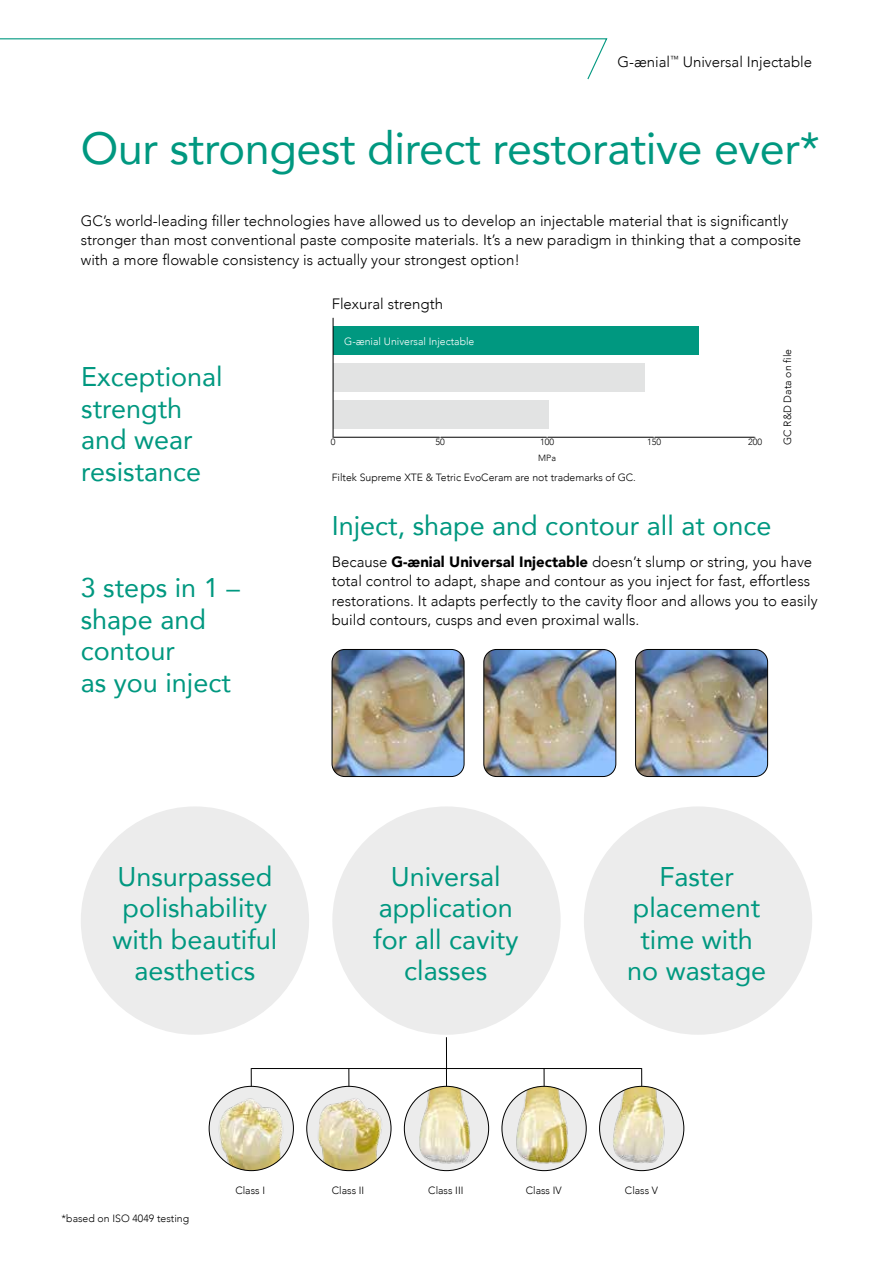
<style>
.page{position:relative;width:893px;height:1263px;background:#fff}
.page>*{position:absolute;margin:0;border:0;box-sizing:border-box;transform-origin:0 0}
.t1{font:45px "Avenir";letter-spacing:-.01em;color:#009880}
.t2{font:27px/31.5px "Avenir";color:#009880;text-align:center}
.t3{font:300 15px/19.5px "Avenir";color:#000}
.t4{font:300 10.5px "Avenir";color:#000}
.t5{font:300 10.5px "Avenir";color:#fff}
.t6{font:300 9px "Avenir";color:#000}
.s1{font-weight:900}
</style>
<div class="page">
<svg style="left:0;top:38px;width:608px;height:42px"></svg>
<div style="left:332px;top:806px;width:229px;height:229px;background:#ececec;border-radius:50%"></div>
<div style="left:584px;top:806px;width:228px;height:229px;background:#ececec;border-radius:50%"></div>
<div style="left:81px;top:806px;width:228px;height:229px;background:#ececec;border-radius:50%"></div>
<img style="left:332px;top:649px;width:132px;height:127px">
<div style="left:332px;top:649px;width:132px;height:128px;border:1px solid #000;border-radius:13px"></div>
<img style="left:485px;top:649px;width:131px;height:127px">
<div style="left:483px;top:649px;width:133px;height:128px;border:1px solid #000;border-radius:13px"></div>
<img style="left:636px;top:649px;width:132px;height:127px">
<div style="left:635px;top:649px;width:133px;height:128px;border:1px solid #000;border-radius:13px"></div>
<div style="left:333px;top:327px;width:365px;height:28px;background:#009880"></div>
<div style="left:333px;top:363px;width:312px;height:29px;background:#e2e3e3"></div>
<div style="left:333px;top:400px;width:215px;height:28px;background:#e2e3e3"></div>
<hr style="left:333px;top:437px;width:422px;height:1px;background:#000">
<hr style="left:333px;top:318px;width:1px;height:119px;background:#000">
<hr style="left:446px;top:1037px;width:1px;height:32px;background:#000">
<svg style="left:251px;top:1069px;width:1px;height:17px"></svg>
<svg style="left:348px;top:1069px;width:1px;height:17px"></svg>
<svg style="left:446px;top:1069px;width:1px;height:17px"></svg>
<svg style="left:544px;top:1069px;width:1px;height:17px"></svg>
<svg style="left:641px;top:1069px;width:1px;height:17px"></svg>
<img style="left:209px;top:1086px;width:84px;height:85px">
<img style="left:307px;top:1086px;width:84px;height:85px">
<img style="left:404px;top:1086px;width:85px;height:85px">
<img style="left:503px;top:1086px;width:83px;height:85px">
<img style="left:599px;top:1086px;width:85px;height:85px">
<hr style="left:251px;top:1068px;width:391px;height:1px;background:#000">
<p class="t3" style="left:617px;top:52px;width:196px">G-ænial<sup>™</sup> Universal Injectable</p>
<h1 class="t1" style="left:81px;top:112px;width:740px">Our strongest direct restorative ever*</h1>
<p class="t3" style="left:81px;top:211px;width:722px">GC’s world-leading filler technologies have allowed us to develop an injectable material that is significantly stronger than most conventional paste composite materials. It’s a new paradigm in thinking that a composite with a more flowable consistency is actually your strongest option!</p>
<p class="t3" style="left:332px;top:294px;width:113px">Flexural strength</p>
<h2 class="t2" style="left:81px;top:360px;width:143px;text-align:left">Exceptional strength and wear resistance</h2>
<h2 class="t2" style="left:81px;top:571px;width:161px;text-align:left">3 steps in 1 – shape and contour<br>as you inject</h2>
<p class="t5" style="left:344px;top:335px;width:132px">G-ænial Universal Injectable</p>
<p class="t6" style="left:331px;top:437px;width:6px">0</p>
<p class="t6" style="left:435px;top:437px;width:11px">50</p>
<p class="t6" style="left:540px;top:437px;width:16px">100</p>
<p class="t6" style="left:647px;top:437px;width:16px">150</p>
<p class="t6" style="left:748px;top:437px;width:16px">200</p>
<p class="t6" style="left:538px;top:452px;width:19px">MPa</p>
<p class="t4" style="left:332px;top:471px;width:306px">Filtek Supreme XTE &amp; Tetric EvoCeram are not trademarks of GC.</p>
<p class="t4" style="left:781px;top:445px;width:97px;rotate:-90deg">GC R&amp;D Data on file</p>
<h2 class="t2" style="left:332px;top:509px;width:441px">Inject, shape and contour all at once</h2>
<p class="t3" style="left:332px;top:552px;width:487px">Because <span class="s1">G-ænial Universal Injectable</span> doesn’t slump or string, you have total control to adapt, shape and contour as you inject for fast, effortless restorations. It adapts perfectly to the cavity floor and allows you to easily build contours, cusps and even proximal walls.</p>
<h2 class="t2" style="left:112px;top:859px;width:167px">Unsurpassed polishability with beautiful aesthetics</h2>
<h2 class="t2" style="left:627px;top:860px;width:141px">Faster placement time with no wastage</h2>
<h2 class="t2" style="left:373px;top:860px;width:147px">Universal application for all cavity classes</h2>
<p class="t4" style="left:62px;top:1212px;width:129px">*based on ISO 4049 testing</p>
<p class="t4" style="left:235px;top:1184px;width:31px">Class I</p>
<p class="t4" style="left:332px;top:1184px;width:34px">Class II</p>
<p class="t4" style="left:428px;top:1184px;width:37px">Class III</p>
<p class="t4" style="left:526px;top:1184px;width:37px">Class IV</p>
<p class="t4" style="left:625px;top:1184px;width:35px">Class V</p>
</div>
